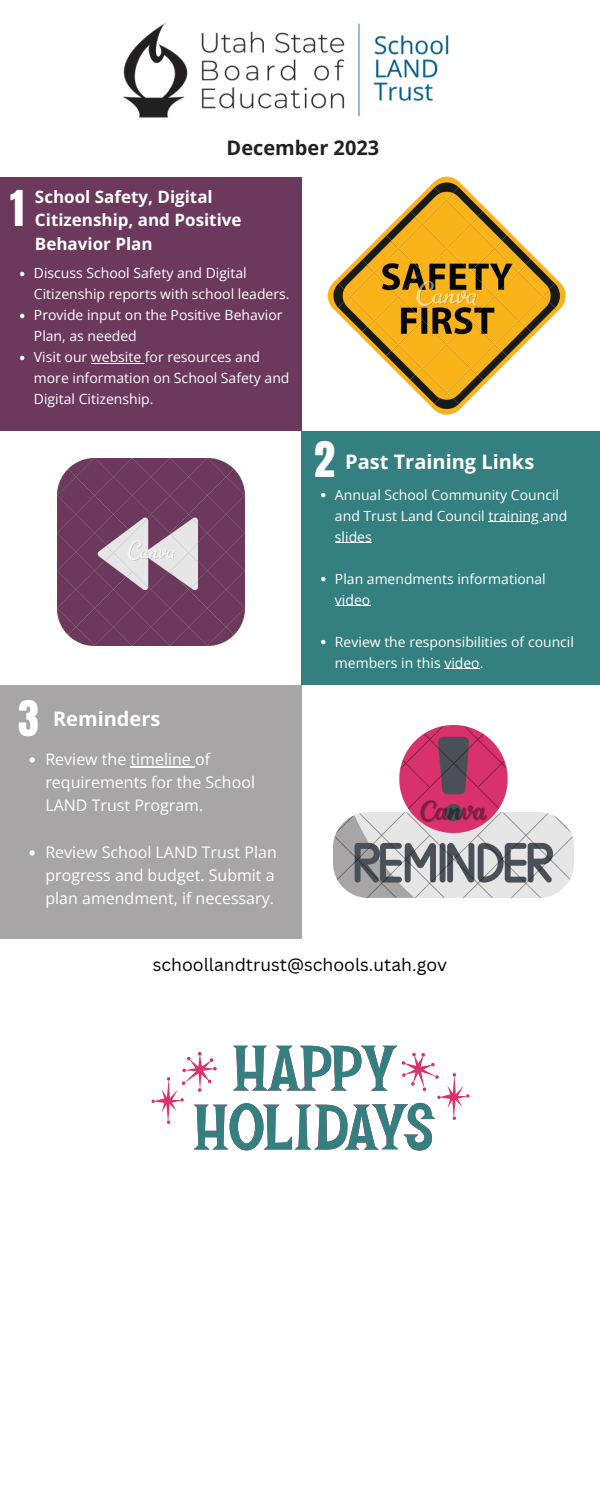
<style>
.page{position:relative;width:600px;height:1500px;background:#fff}
.page>*{position:absolute;margin:0;border:0;box-sizing:border-box;transform-origin:0 0}
.t1{font:42px "Anton";color:#fff}
.t2{font:700 20px "Open Sans";color:#fff}
.t3{font:700 20px "Open Sans";color:#231f20}
.t4{font:17.5px "Canva Sans";color:#000}
.t5{font:700 17px/23.2px "Open Sans";color:#fff}
.t6{font:16px/23.2px "Open Sans";color:#fff}
.t7{font:14px/21px "Open Sans";color:#fff}
</style>
<div class="page">
<div style="left:0;top:178px;width:301px;height:253px;background:#6c395c"></div>
<div style="left:0;top:685px;width:301px;height:254px;background:#a7a5a5"></div>
<div style="left:301px;top:431px;width:299px;height:254px;background:#347f7f"></div>
<img style="left:123px;top:22px;width:326px;height:96px">
<img style="left:334px;top:725px;width:240px;height:173px">
<img style="left:58px;top:458px;width:187px;height:187px">
<img style="left:327px;top:176px;width:239px;height:239px">
<svg style="left:151px;top:1046px;width:318px;height:105px"></svg>
<svg style="left:30px;top:757px;width:5px;height:6px"></svg>
<hr style="left:131px;top:766px;width:64px;height:2px;background:#fff">
<svg style="left:30px;top:850px;width:5px;height:6px"></svg>
<svg style="left:321px;top:493px;width:4px;height:4px"></svg>
<hr style="left:488px;top:521px;width:54px;height:1px;background:#fff">
<hr style="left:335px;top:542px;width:37px;height:1px;background:#fff">
<svg style="left:321px;top:577px;width:4px;height:4px"></svg>
<svg style="left:335px;top:605px;width:35px;height:1px"></svg>
<svg style="left:321px;top:640px;width:4px;height:4px"></svg>
<hr style="left:444px;top:668px;width:36px;height:1px;background:#fff">
<svg style="left:20px;top:272px;width:4px;height:4px"></svg>
<svg style="left:20px;top:314px;width:4px;height:4px"></svg>
<svg style="left:20px;top:356px;width:4px;height:4px"></svg>
<hr style="left:91px;top:363px;width:54px;height:1px;background:#fff">
<p class="t3" style="left:227px;top:134px;width:154px">December 2023</p>
<p class="t1" style="left:10px;top:178px;width:15px">1</p>
<p class="t5" style="left:35px;top:185px;width:208px">School Safety, Digital<br>Citizenship, and Positive<br>Behavior Plan</p>
<p class="t7" style="left:34px;top:263px;width:257px">Discuss School Safety and Digital<br>Citizenship reports with school leaders.</p>
<p class="t7" style="left:34px;top:305px;width:250px">Provide input on the Positive Behavior<br>Plan, as needed</p>
<p class="t7" style="left:34px;top:347px;width:257px">Visit our website for resources and more information on School Safety and<br>Digital Citizenship.</p>
<p class="t1" style="left:314px;top:429px;width:22px">2</p>
<p class="t2" style="left:345px;top:448px;width:191px">Past Training Links</p>
<p class="t7" style="left:335px;top:484px;width:234px">Annual School Community Council and Trust Land Council training and slides</p>
<p class="t7" style="left:335px;top:568px;width:212px">Plan amendments informational video</p>
<p class="t7" style="left:335px;top:631px;width:241px">Review the responsibilities of council members in this video.</p>
<p class="t1" style="left:18px;top:688px;width:22px">3</p>
<p class="t2" style="left:53px;top:705px;width:109px">Reminders</p>
<p class="t6" style="left:45px;top:747px;width:211px">Review the timeline of requirements for the School<br>LAND Trust Program.</p>
<p class="t6" style="left:45px;top:840px;width:233px">Review School LAND Trust Plan progress and budget. Submit a plan amendment, if necessary.</p>
<p class="t4" style="left:153px;top:952px;width:296px">schoollandtrust@schools.utah.gov</p>
</div>
